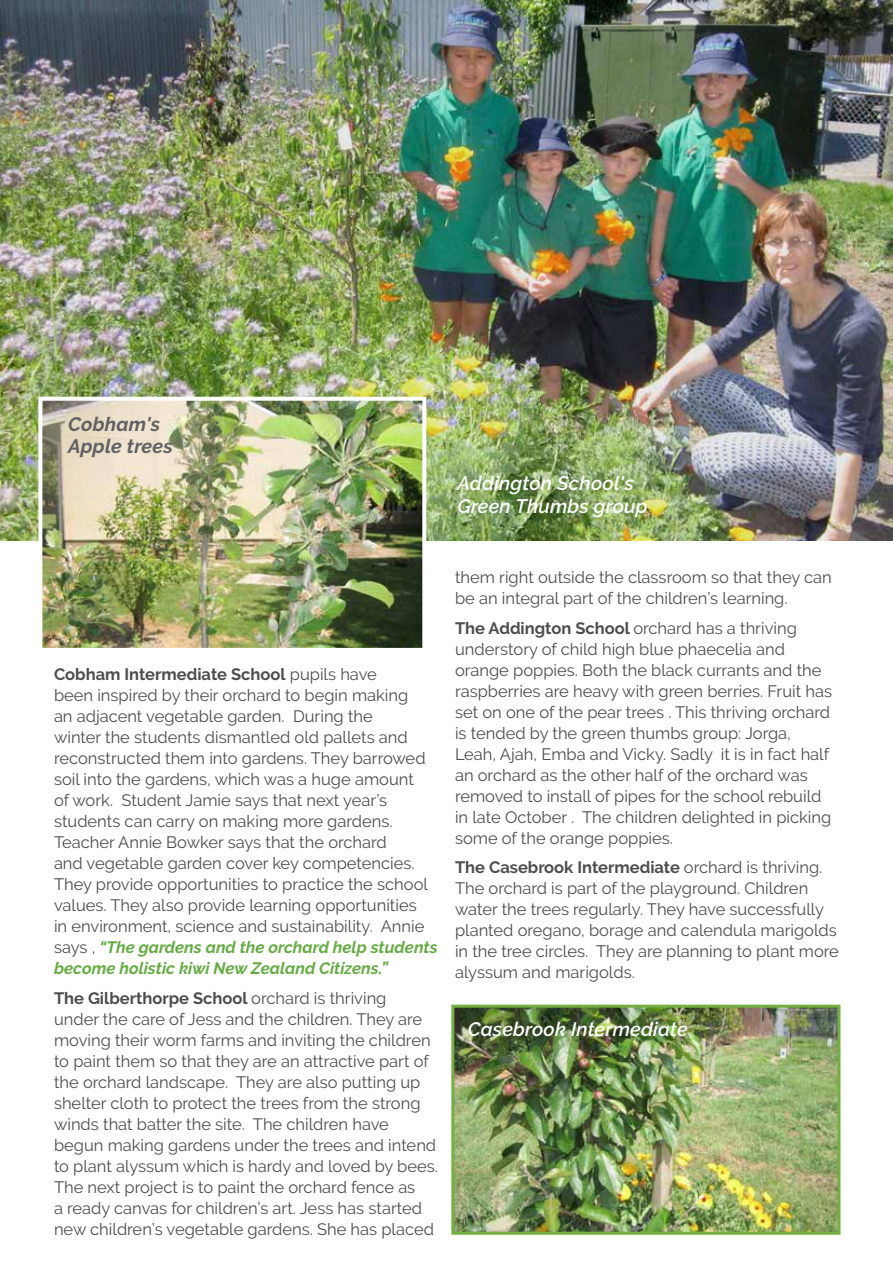
<style>
.page{position:relative;width:893px;height:1263px;background:#fff}
.page>*{position:absolute;margin:0;border:0;box-sizing:border-box;transform-origin:0 0}
.t1{font:italic 600 19.5px/22.5px "Raleway";letter-spacing:.01em;color:#fff}
.t2{font:italic 700 19.5px/22.5px "Raleway";letter-spacing:.01em;color:#606163}
.t3{font:16.5px/21px "Raleway";color:#4d4d4f}
.s1{font-weight:700}
.s2{font-weight:700;font-style:italic;color:#66ac44}
</style>
<div class="page">
<img style="left:0;top:0;width:893px;height:540px">
<img style="left:43px;top:402px;width:378px;height:245px">
<div style="left:38px;top:397px;width:388px;height:255px;border:4px solid #fff"></div>
<img style="left:455px;top:1009px;width:381px;height:222px">
<div style="left:451px;top:1005px;width:389px;height:230px;border:3px solid #74af42"></div>
<p class="t2" style="left:68px;top:413px;width:106px">Cobham's<br>Apple trees</p>
<p class="t1" style="left:457px;top:472px;width:192px">Addington School's<br>Green Thumbs group</p>
<p class="t3" style="left:54px;top:664px;width:385px"><span class="s1">Cobham Intermediate School</span> pupils have<br>been inspired by their orchard to begin making<br>an adjacent vegetable garden. During the<br>winter the students dismantled old pallets and reconstructed them into gardens. They barrowed soil into the gardens, which was a huge amount<br>of work. Student Jamie says that next year’s students can carry on making more gardens.<br>Teacher Annie Bowker says that the orchard<br>and vegetable garden cover key competencies.<br>They provide opportunities to practice the school values. They also provide learning opportunities<br>in environment, science and sustainability. Annie says , <span class="s2">“The gardens and the orchard help students become holistic kiwi New Zealand Citizens.”</span></p>
<p class="t3" style="left:54px;top:987px;width:385px"><span class="s1">The Gilberthorpe School</span> orchard is thriving<br>under the care of Jess and the children. They are moving their worm farms and inviting the children to paint them so that they are an attractive part of the orchard landscape. They are also putting up shelter cloth to protect the trees from the strong winds that batter the site. The children have begun making gardens under the trees and intend to plant alyssum which is hardy and loved by bees.<br>The next project is to paint the orchard fence as<br>a ready canvas for children’s art. Jess has started new children’s vegetable gardens. She has placed</p>
<p class="t3" style="left:455px;top:567px;width:378px">them right outside the classroom so that they can be an integral part of the children’s learning.</p>
<p class="t3" style="left:455px;top:617px;width:379px"><span class="s1">The Addington School</span> orchard has a thriving understory of child high blue phaecelia and orange poppies. Both the black currants and the raspberries are heavy with green berries. Fruit has set on one of the pear trees . This thriving orchard is tended by the green thumbs group: Jorga, Leah, Ajah, Emba and Vicky. Sadly it is in fact half an orchard as the other half of the orchard was removed to install of pipes for the school rebuild in late October . The children delighted in picking some of the orange poppies.</p>
<p class="t3" style="left:455px;top:857px;width:385px"><span class="s1">The Casebrook Intermediate</span> orchard is thriving.<br>The orchard is part of the playground. Children water the trees regularly. They have successfully planted oregano, borage and calendula marigolds in the tree circles. They are planning to plant more alyssum and marigolds.</p>
<p class="t1" style="left:468px;top:1018px;width:222px">Casebrook Intermediate</p>
</div>
